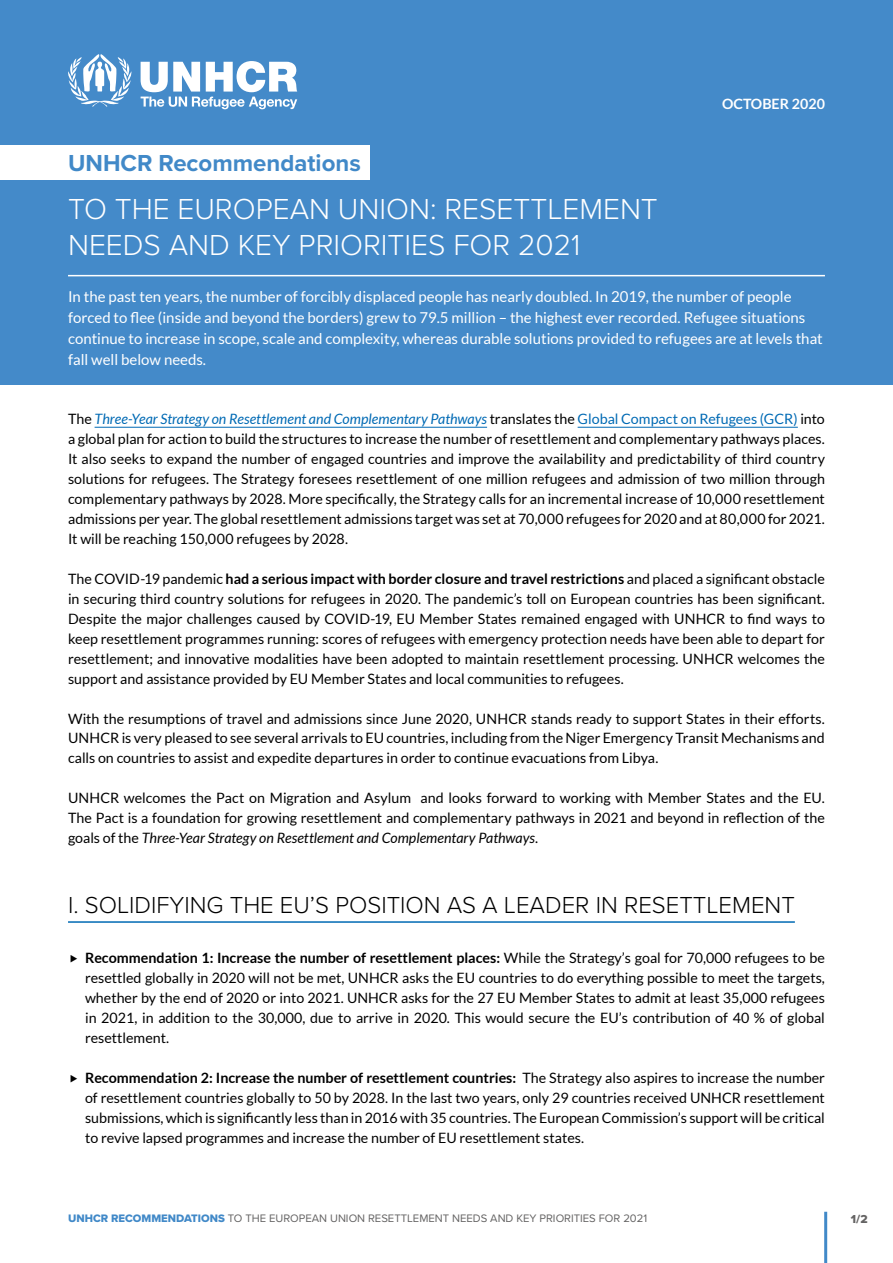
<style>
.page{position:relative;width:893px;height:1263px;background:#fff}
.page>*{position:absolute;margin:0;border:0;box-sizing:border-box;transform-origin:0 0}
.t1{font:300 30px/36px "Proxima Nova";color:#fff}
.t2{font:300 24px "Proxima Nova";color:#000}
.t3{font:700 24px "Proxima Nova";color:#4189c8}
.t4{font:15px/21px "Lato";color:#fff}
.t5{font:14.25px/20px "Lato";color:#000;text-align:justify}
.t6{font:700 14.25px "Lato";color:#fff}
.t7{font:12px "Proxima Nova Extrabld";color:#646363}
.t8{font:11.25px "Proxima Nova";color:#646363}
.s1{font-style:italic;color:#006ab4}
.s2{color:#006ab4}
.s3{font-weight:700}
.s4{font-style:italic}
.s5{font-family:"Proxima Nova Extrabld";color:#4189c8}
</style>
<div class="page">
<div style="left:0;top:0;width:893px;height:384px;background:#448ac9"></div>
<svg style="left:68px;top:54px;width:64px;height:53px"></svg>
<svg style="left:141px;top:61px;width:156px;height:48px"></svg>
<div style="left:0;top:145px;width:369px;height:35px;background:#fff"></div>
<hr style="left:68px;top:275px;width:757px;height:1px;background:#fff">
<hr style="left:95px;top:427px;width:392px;height:1px;background:#006ab4">
<hr style="left:578px;top:427px;width:220px;height:1px;background:#006ab4">
<hr style="left:68px;top:921px;width:727px;height:2px;background:#006ab4">
<hr style="left:824px;top:1212px;width:3px;height:51px;background:#4189c8">
<p class="t6" style="left:722px;top:95px;width:104px">OCTOBER 2020</p>
<h2 class="t3" style="left:68px;top:145px;width:294px">UNHCR Recommendations</h2>
<h1 class="t1" style="left:68px;top:190px;width:591px">TO THE EUROPEAN UNION: RESETTLEMENT<br>NEEDS AND KEY PRIORITIES FOR 2021</h1>
<p class="t4" style="left:68px;top:286px;width:756px">In the past ten years, the number of forcibly displaced people has nearly doubled. In 2019, the number of people forced to flee (inside and beyond the borders) grew to 79.5 million – the highest ever recorded. Refugee situations continue to increase in scope, scale and complexity, whereas durable solutions provided to refugees are at levels that fall well below needs.</p>
<p class="t5" style="left:68px;top:409px;width:758px">The <span class="s1">Three-Year Strategy on Resettlement and Complementary Pathways</span> translates the <span class="s2">Global Compact on Refugees (GCR)</span> into a global plan for action to build the structures to increase the number of resettlement and complementary pathways places.<br>It also seeks to expand the number of engaged countries and improve the availability and predictability of third country solutions for refugees. The Strategy foresees resettlement of one million refugees and admission of two million through complementary pathways by 2028. More specifically, the Strategy calls for an incremental increase of 10,000 resettlement admissions per year. The global resettlement admissions target was set at 70,000 refugees for 2020 and at 80,000 for 2021.<br>It will be reaching 150,000 refugees by 2028.</p>
<p class="t5" style="left:68px;top:569px;width:758px">The COVID-19 pandemic <span class="s3">had a serious impact with border closure and travel restrictions</span> and placed a significant obstacle in securing third country solutions for refugees in 2020. The pandemic’s toll on European countries has been significant.<br>Despite the major challenges caused by COVID-19, EU Member States remained engaged with UNHCR to find ways to keep resettlement programmes running: scores of refugees with emergency protection needs have been able to depart for resettlement; and innovative modalities have been adopted to maintain resettlement processing. UNHCR welcomes the support and assistance provided by EU Member States and local communities to refugees.</p>
<p class="t5" style="left:68px;top:708px;width:758px">With the resumptions of travel and admissions since June 2020, UNHCR stands ready to support States in their efforts.<br>UNHCR is very pleased to see several arrivals to EU countries, including from the Niger Emergency Transit Mechanisms and calls on countries to assist and expedite departures in order to continue evacuations from Libya.</p>
<p class="t5" style="left:68px;top:788px;width:758px">UNHCR welcomes the Pact on Migration and Asylum and looks forward to working with Member States and the EU.<br>The Pact is a foundation for growing resettlement and complementary pathways in 2021 and beyond in reflection of the goals of the <span class="s4">Three-Year Strategy on Resettlement and Complementary Pathways</span>.</p>
<h2 class="t2" style="left:68px;top:887px;width:728px">I. SOLIDIFYING THE EU’S POSITION AS A LEADER IN RESETTLEMENT</h2>
<p class="t5" style="left:85px;top:948px;width:741px"><span class="s3">Recommendation 1: Increase the number of resettlement places:</span> While the Strategy’s goal for 70,000 refugees to be resettled globally in 2020 will not be met, UNHCR asks the EU countries to do everything possible to meet the targets, whether by the end of 2020 or into 2021. UNHCR asks for the 27 EU Member States to admit at least 35,000 refugees in 2021, in addition to the 30,000, due to arrive in 2020. This would secure the EU’s contribution of 40 % of global resettlement.</p>
<p class="t5" style="left:85px;top:1067px;width:741px"><span class="s3">Recommendation 2: Increase the number of resettlement countries:</span> The Strategy also aspires to increase the number of resettlement countries globally to 50 by 2028. In the last two years, only 29 countries received UNHCR resettlement submissions, which is significantly less than in 2016 with 35 countries. The European Commission’s support will be critical to revive lapsed programmes and increase the number of EU resettlement states.</p>
<p class="t8" style="left:68px;top:1210px;width:581px"><span class="s5">UNHCR RECOMMENDATIONS</span> TO THE EUROPEAN UNION RESETTLEMENT NEEDS AND KEY PRIORITIES FOR 2021</p>
<p class="t7" style="left:851px;top:1209px;width:18px">1/2</p>
</div>
